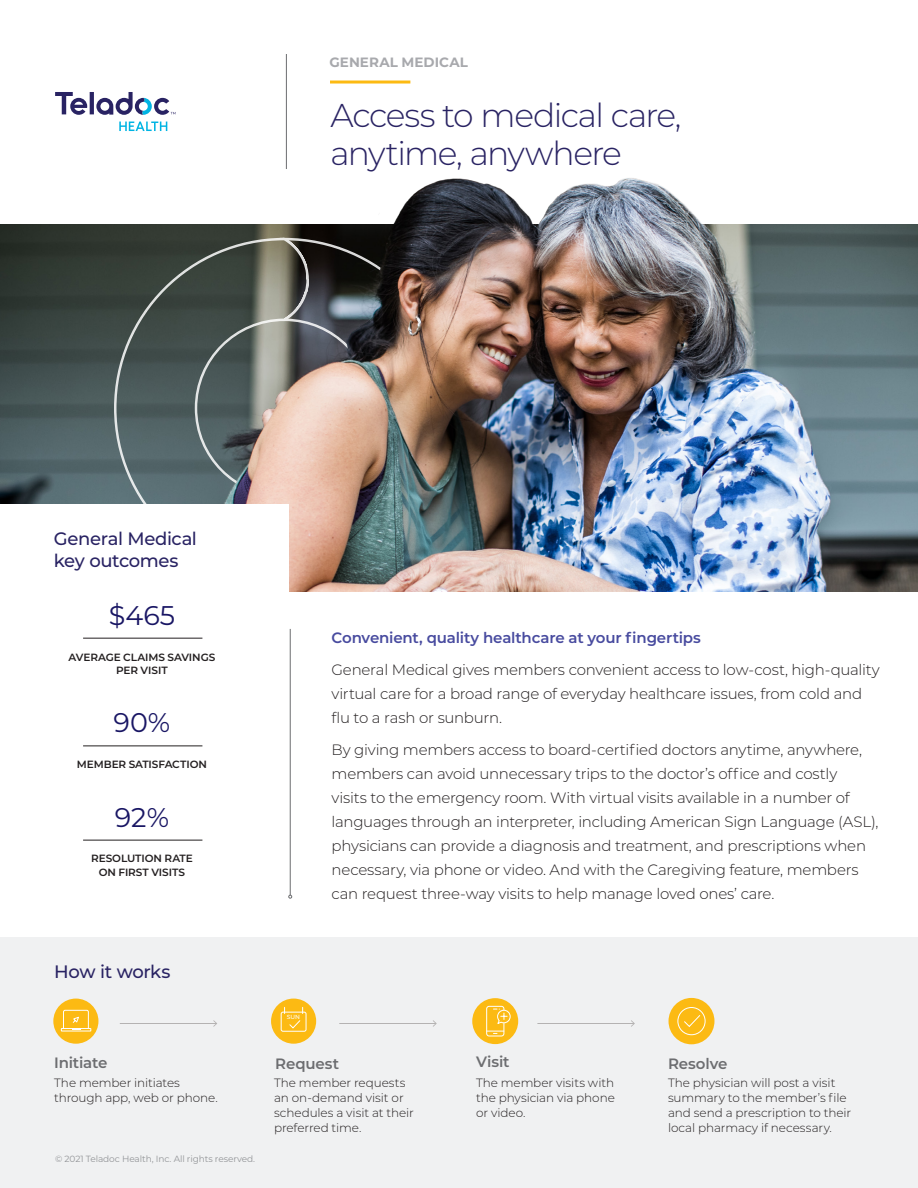
<style>
.page{position:relative;width:918px;height:1188px;background:#fff}
.page>*{position:absolute;margin:0;border:0;box-sizing:border-box;transform-origin:0 0}
.t1{font:300 33px/37.5px "Montserrat";letter-spacing:-.045em;color:#292363}
.t2{font:27px "Montserrat";color:#191664}
.t3{font:500 18px/21.6px "Montserrat";letter-spacing:-.02em;color:#292363}
.t4{font:300 15px/24px "Montserrat";letter-spacing:-.015em;color:#231f20}
.t5{font:600 15px "Montserrat";letter-spacing:-.01em;color:#484b9f}
.t6{font:600 15px "Montserrat";letter-spacing:-.005em;color:#6c6d70}
.t7{font:700 13.5px "Montserrat";letter-spacing:.005em;color:#a8a9ad}
.t8{font:300 12px/15px "Montserrat";letter-spacing:-.005em;color:#231f20}
.t9{font:600 10.5px/13.5px "Montserrat";letter-spacing:-.005em;color:#231f20;text-align:center}
.t10{font:9px "Montserrat";letter-spacing:-.01em;color:#939598}
.t11{font:500 6px "Montserrat";color:#fff}
</style>
<div class="page">
<div style="left:0;top:937px;width:918px;height:251px;background:#f0f1f2"></div>
<svg style="left:55px;top:92px;width:121px;height:39px"></svg>
<hr style="left:286px;top:54px;width:1px;height:115px;background:#6c6d70">
<hr style="left:330px;top:81px;width:80px;height:3px;background:#fcba13">
<hr style="left:290px;top:629px;width:1px;height:266px;background:#6c6d70">
<svg style="left:288px;top:895px;width:4px;height:4px"></svg>
<div style="left:669px;top:998px;width:45px;height:46px;background:#fcba13;border-radius:50%"></div>
<div style="left:677px;top:1007px;width:29px;height:28px;border:1px solid #fff;border-radius:50%"></div>
<svg style="left:684px;top:1015px;width:17px;height:12px"></svg>
<hr style="left:120px;top:1023px;width:96px;height:1px;background:#b4b2b2">
<svg style="left:213px;top:1020px;width:4px;height:7px"></svg>
<hr style="left:339px;top:1023px;width:97px;height:1px;background:#b4b2b2">
<hr style="left:537px;top:1023px;width:97px;height:1px;background:#b4b2b2">
<div style="left:53px;top:999px;width:45px;height:45px;background:#fcba13;border-radius:50%"></div>
<svg style="left:60px;top:1009px;width:32px;height:23px"></svg>
<div style="left:472px;top:998px;width:46px;height:46px;background:#fcba13;border-radius:50%"></div>
<svg style="left:488px;top:1031px;width:14px;height:3px"></svg>
<div style="left:486px;top:1006px;width:18px;height:30px;border:1px solid #fff;border-radius:2px"></div>
<svg style="left:493px;top:1008px;width:18px;height:17px"></svg>
<div style="left:271px;top:999px;width:45px;height:45px;background:#fcba13;border-radius:50%"></div>
<svg style="left:284px;top:1007px;width:19px;height:22px"></svg>
<div style="left:281px;top:1012px;width:25px;height:20px;border:1px solid #fff;border-radius:2px"></div>
<img style="left:0;top:178px;width:918px;height:414px">
<div style="left:0;top:504px;width:289px;height:227px;background:#fff"></div>
<hr style="left:83px;top:638px;width:119px;height:1px;background:#231f20">
<hr style="left:83px;top:746px;width:119px;height:1px;background:#231f20">
<hr style="left:83px;top:840px;width:119px;height:1px;background:#231f20">
<p class="t7" style="left:329px;top:53px;width:140px">GENERAL MEDICAL</p>
<p class="t1" style="left:330px;top:96px;width:352px">Access to medical care, anytime, anywhere</p>
<p class="t3" style="left:54px;top:527px;width:145px">General Medical key outcomes</p>
<p class="t2" style="left:109px;top:597px;width:68px">$465</p>
<p class="t9" style="left:69px;top:650px;width:148px">AVERAGE CLAIMS SAVINGS<br>PER VISIT</p>
<p class="t2" style="left:114px;top:704px;width:58px">90%</p>
<p class="t9" style="left:77px;top:757px;width:132px">MEMBER SATISFACTION</p>
<p class="t2" style="left:115px;top:798px;width:56px">92%</p>
<p class="t9" style="left:91px;top:852px;width:103px">RESOLUTION RATE<br>ON FIRST VISITS</p>
<p class="t3" style="left:54px;top:960px;width:118px">How it works</p>
<p class="t5" style="left:332px;top:627px;width:371px">Convenient, quality healthcare at your fingertips</p>
<p class="t4" style="left:332px;top:657px;width:550px">General Medical gives members convenient access to low-cost, high-quality virtual care for a broad range of everyday healthcare issues, from cold and flu to a rash or sunburn.</p>
<p class="t4" style="left:332px;top:737px;width:548px">By giving members access to board-certified doctors anytime, anywhere, members can avoid unnecessary trips to the doctor’s office and costly<br>visits to the emergency room. With virtual visits available in a number of languages through an interpreter, including American Sign Language (ASL), physicians can provide a diagnosis and treatment, and prescriptions when necessary, via phone or video. And with the Caregiving feature, members can request three-way visits to help manage loved ones’ care.</p>
<p class="t11" style="left:287px;top:1012px;width:15px">SUN</p>
<p class="t6" style="left:54px;top:1052px;width:55px">Initiate</p>
<p class="t6" style="left:275px;top:1053px;width:65px">Request</p>
<p class="t6" style="left:476px;top:1051px;width:35px">Visit</p>
<p class="t6" style="left:668px;top:1053px;width:61px">Resolve</p>
<p class="t8" style="left:54px;top:1075px;width:165px">The member initiates through app, web or phone.</p>
<p class="t8" style="left:274px;top:1075px;width:141px">The member requests an on-demand visit or schedules a visit at their preferred time.</p>
<p class="t8" style="left:476px;top:1075px;width:140px">The member visits with</p>
<p class="t8" style="left:668px;top:1075px;width:185px">The physician will post a visit summary to the member’s file and send a prescription to their local pharmacy if necessary.</p>
<p class="t8" style="left:476px;top:1090px;width:140px">the physician via phone or video.</p>
<p class="t10" style="left:55px;top:1153px;width:201px">© 2021 Teladoc Health, Inc. All rights reserved.</p>
</div>
